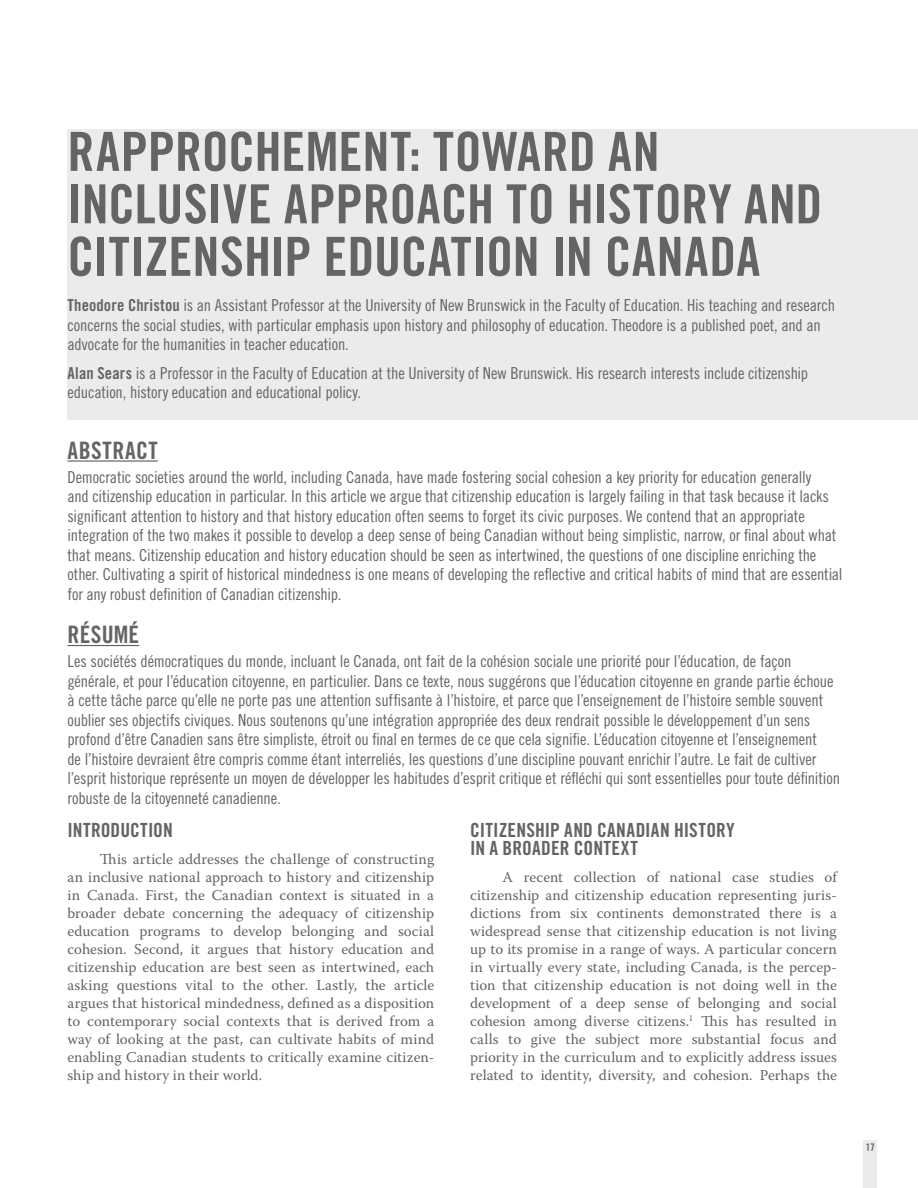
<style>
.page{position:relative;width:918px;height:1188px;background:#fff}
.page>*{position:absolute;margin:0;border:0;box-sizing:border-box;transform-origin:0 0}
.t1{font:54px "Trade Gothic Bold Cond Twenty";color:#636466}
.t2{font:24px "Trade Gothic Bold Cond Twenty";letter-spacing:.02em;color:#636466}
.t3{font:19.5px "Trade Gothic Bold Cond Twenty";letter-spacing:.01em;color:#636466}
.t4{font:16.5px/19.5px "Trade Gothic Cond Eighteen";letter-spacing:-.01em;color:#636466}
.t5{font:15px/18px "Warnock Pro";letter-spacing:.005em;color:#636466;text-align:justify}
.t6{font:10.5px "Trade Gothic Bold Cond Twenty";color:#636466}
.s1{font-family:"Trade Gothic Bold Cond Twenty"}
</style>
<div class="page">
<div style="left:864px;top:1140px;width:13px;height:48px;background:#ebebec"></div>
<div style="left:68px;top:130px;width:850px;height:290px;background:#ebebec"></div>
<hr style="left:68px;top:460px;width:90px;height:2px;background:#636466">
<hr style="left:68px;top:645px;width:71px;height:1px;background:#636466">
<h1 class="t1" style="left:68px;top:119px;width:240px">RAPPROCHEMENT</h1>
<h1 class="t1" style="left:409px;top:119px;width:224px">: TOWARD AN</h1>
<h1 class="t1" style="left:67px;top:171px;width:23px">INCLU</h1>
<h1 class="t1" style="left:184px;top:171px;width:205px">SIVE APPROAC</h1>
<h1 class="t1" style="left:467px;top:171px;width:192px">H TO HISTORY</h1>
<h1 class="t1" style="left:744px;top:171px;width:26px">AND</h1>
<h1 class="t1" style="left:67px;top:224px;width:281px">CITIZENSHIP EDUCATION</h1>
<h1 class="t1" style="left:552px;top:224px;width:80px">IN CANADA</h1>
<p class="t4" style="left:67px;top:296px;width:769px"><span class="s1">Theodore Christou</span> is an Assistant Professor at the University of New Brunswick in the Faculty of Education. His teaching and research concerns the social studies, with particular emphasis upon history and philosophy of education. Theodore is a published poet, and an advocate for the humanities in teacher education.</p>
<p class="t4" style="left:67px;top:363px;width:742px"><span class="s1">Alan Sears</span> is a Professor in the Faculty of Education at the University of New Brunswick. His research interests include citizenship education, history education and educational policy.</p>
<h2 class="t2" style="left:68px;top:436px;width:92px">abstract</h2>
<p class="t4" style="left:68px;top:467px;width:777px">Democratic societies around the world, including Canada, have made fostering social cohesion a key priority for education generally<br>and citizenship education in particular. In this article we argue that citizenship education is largely failing in that task because it lacks significant attention to history and that history education often seems to forget its civic purposes. We contend that an appropriate integration of the two makes it possible to develop a deep sense of being Canadian without being simplistic, narrow, or final about what that means. Citizenship education and history education should be seen as intertwined, the questions of one discipline enriching the other. Cultivating a spirit of historical mindedness is one means of developing the reflective and critical habits of mind that are essential for any robust definition of Canadian citizenship.</p>
<h2 class="t2" style="left:68px;top:620px;width:73px">résumé</h2>
<p class="t4" style="left:68px;top:651px;width:774px">Les sociétés démocratiques du monde, incluant le Canada, ont fait de la cohésion sociale une priorité pour l’éducation, de façon générale, et pour l’éducation citoyenne, en particulier. Dans ce texte, nous suggérons que l’éducation citoyenne en grande partie échoue à cette tâche parce qu’elle ne porte pas une attention suffisante à l’histoire, et parce que l’enseignement de l’histoire semble souvent oublier ses objectifs civiques. Nous soutenons qu’une intégration appropriée des deux rendrait possible le développement d’un sens profond d’être Canadien sans être simpliste, étroit ou final en termes de ce que cela signifie. L’éducation citoyenne et l’enseignement<br>de l’histoire devraient être compris comme étant interreliés, les questions d’une discipline pouvant enrichir l’autre. Le fait de cultiver l’esprit historique représente un moyen de développer les habitudes d’esprit critique et réfléchi qui sont essentielles pour toute définition robuste de la citoyenneté canadienne.</p>
<p class="t3" style="left:68px;top:818px;width:10px">INTRODUCTION</p>
<p class="t5" style="left:68px;top:850px;width:368px;text-indent:32px">This article addresses the challenge of constructing an inclusive national approach to history and citizenship in Canada. First, the Canadian context is situated in a broader debate concerning the adequacy of citizenship education programs to develop belonging and social cohesion. Second, it argues that history education and citizenship education are best seen as intertwined, each asking questions vital to the other. Lastly, the article argues that historical mindedness, defined as a disposition to contemporary social contexts that is derived from a way of looking at the past, can cultivate habits of mind enabling Canadian students to critically examine citizen&shy;ship and history in their world.</p>
<p class="t3" style="left:470px;top:818px;width:137px">CITIZENSHIP AND CANADIAN</p>
<p class="t3" style="left:674px;top:818px;width:35px">HISTORY</p>
<p class="t3" style="left:470px;top:836px;width:43px">IN ABROADER</p>
<p class="t3" style="left:574px;top:836px;width:10px">CONTE</p>
<p class="t3" style="left:621px;top:836px;width:18px">XT</p>
<p class="t5" style="left:470px;top:868px;width:368px;text-indent:32px">A recent collection of national case studies of citizenship and citizenship education representing juris&shy;dictions from six continents demonstrated there is a widespread sense that citizenship education is not living up to its promise in a range of ways. A particular concern in virtually every state, including Canada, is the percep&shy;tion that citizenship education is not doing well in the development of a deep sense of belonging and social cohesion among diverse citizens.<sup>1</sup> This has resulted in calls to give the subject more substantial focus and priority in the curriculum and to explicitly address issues related to identity, diversity, and cohesion. Perhaps the</p>
<p class="t6" style="left:866px;top:1141px;width:11px">17</p>
</div>
